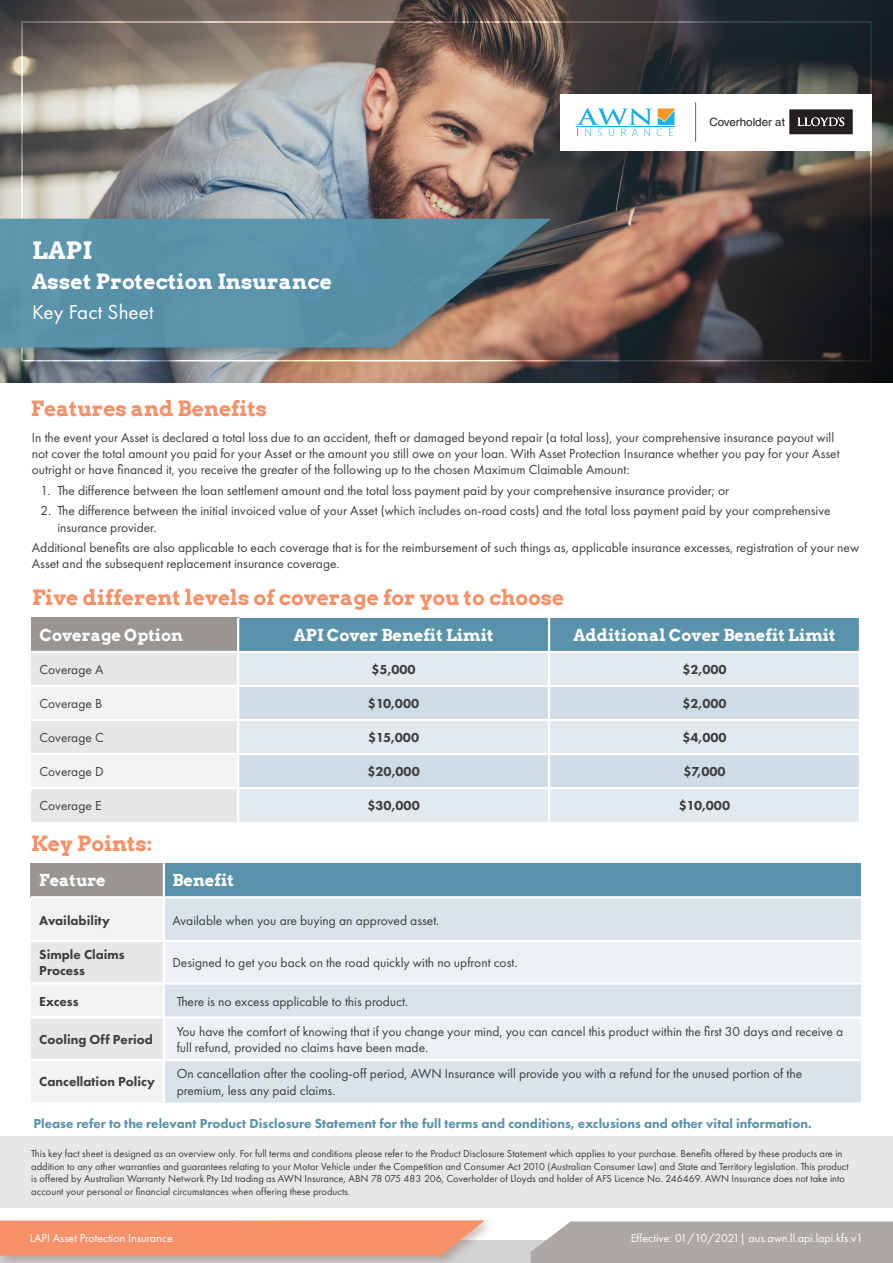
<style>
.page{position:relative;width:893px;height:1263px;background:#fff}
.page>*{position:absolute;margin:0;border:0;box-sizing:border-box;transform-origin:0 0}
.t1{font:700 24px "Arvo";color:#fff}
.t2{font:700 21px "Arvo";color:#f69169}
.t3{font:700 21px "Arvo";letter-spacing:.01em;color:#fff}
.t4{font:21px "Futura PT";letter-spacing:.01em;color:#fff}
.Component_Column_Tit{font:700 16.5px "Arvo";color:#fff}
.Component_Claim_Limi{font:13.5px/16.2px "Futura PT";color:#3e3e3f}
.Body_text_futura{font:800 13.5px/16.2px "Futura PT";color:#3e3e3f}
.t5{font:800 13.5px "Futura PT";color:#5893ab}
.Body_text_futura-2{font:13.5px "Futura PT";color:#3e3e3f}
.t6{font:12px "Futura PT";color:#fff}
.t7{font:11.4px "Helvetica LT Std";color:#231f20}
.t8{font:10.5px/12.6px "Futura PT";color:#3e3e3f}
</style>
<div class="page">
<div style="left:0;top:1241px;width:893px;height:22px;background:#d1d2d4"></div>
<div style="left:531px;top:1221px;width:362px;height:42px;background:#aba8a6"></div>
<div style="left:0;top:1136px;width:893px;height:72px;background:#e8e7e7"></div>
<img style="left:0;top:0;width:619px;height:383px">
<svg style="left:619px;top:0;width:274px;height:383px;background:#3d3736"></svg>
<svg style="left:31px;top:618px;width:828px;height:204px;background:#c4d3d9"></svg>
<svg style="left:239px;top:687px;width:620px;height:100px;background:#d6e0e8"></svg>
<hr style="left:237px;top:618px;width:2px;height:33px;background:#fff">
<hr style="left:548px;top:618px;width:2px;height:33px;background:#fff">
<hr style="left:237px;top:653px;width:2px;height:32px;background:#fff">
<hr style="left:548px;top:653px;width:2px;height:32px;background:#fff">
<hr style="left:237px;top:687px;width:2px;height:32px;background:#fff">
<hr style="left:548px;top:687px;width:2px;height:32px;background:#fff">
<hr style="left:237px;top:721px;width:2px;height:32px;background:#fff">
<hr style="left:548px;top:721px;width:2px;height:32px;background:#fff">
<hr style="left:237px;top:755px;width:2px;height:32px;background:#fff">
<hr style="left:548px;top:755px;width:2px;height:32px;background:#fff">
<hr style="left:237px;top:789px;width:2px;height:33px;background:#fff">
<hr style="left:548px;top:789px;width:2px;height:33px;background:#fff">
<hr style="left:31px;top:651px;width:207px;height:2px;background:#fff">
<hr style="left:238px;top:651px;width:311px;height:2px;background:#fff">
<hr style="left:549px;top:651px;width:312px;height:2px;background:#fff">
<hr style="left:31px;top:685px;width:207px;height:2px;background:#fff">
<hr style="left:238px;top:685px;width:311px;height:2px;background:#fff">
<hr style="left:549px;top:685px;width:312px;height:2px;background:#fff">
<hr style="left:31px;top:719px;width:207px;height:2px;background:#fff">
<hr style="left:238px;top:719px;width:311px;height:2px;background:#fff">
<hr style="left:549px;top:719px;width:312px;height:2px;background:#fff">
<hr style="left:31px;top:753px;width:207px;height:2px;background:#fff">
<hr style="left:238px;top:753px;width:311px;height:2px;background:#fff">
<hr style="left:549px;top:753px;width:312px;height:2px;background:#fff">
<hr style="left:31px;top:787px;width:207px;height:2px;background:#fff">
<hr style="left:238px;top:787px;width:311px;height:2px;background:#fff">
<hr style="left:549px;top:787px;width:312px;height:2px;background:#fff">
<div style="left:31px;top:863px;width:133px;height:34px;background:#989592"></div>
<div style="left:164px;top:863px;width:697px;height:34px;background:#5893ab"></div>
<div style="left:165px;top:898px;width:696px;height:204px;background:#d9e3e9"></div>
<svg style="left:31px;top:899px;width:132px;height:203px"></svg>
<svg style="left:165px;top:942px;width:696px;height:117px;background:#e6edf0"></svg>
<hr style="left:163px;top:863px;width:2px;height:33px;background:#fff">
<hr style="left:31px;top:940px;width:133px;height:2px;background:#fff">
<hr style="left:164px;top:940px;width:697px;height:2px;background:#fff">
<hr style="left:31px;top:1016px;width:133px;height:3px;background:#fff">
<hr style="left:164px;top:1016px;width:697px;height:3px;background:#fff">
<hr style="left:31px;top:1059px;width:133px;height:2px;background:#fff">
<hr style="left:164px;top:1059px;width:697px;height:2px;background:#fff">
<hr style="left:31px;top:982px;width:133px;height:2px;background:#fff">
<hr style="left:164px;top:982px;width:697px;height:2px;background:#fff">
<hr style="left:31px;top:896px;width:133px;height:2px;background:#fff">
<hr style="left:164px;top:896px;width:697px;height:2px;background:#fff">
<div style="left:0;top:1216px;width:496px;height:47px;background:#804931;opacity:.35"></div>
<svg style="left:0;top:1220px;width:485px;height:35px;background:#f4956f"></svg>
<div style="left:0;top:215px;width:562px;height:145px;background:#003a4b;opacity:.35"></div>
<svg style="left:0;top:219px;width:551px;height:128px;background:#628d9e"></svg>
<div style="left:561px;top:94px;width:311px;height:56px;background:#fff"></div>
<svg style="left:789px;top:109px;width:64px;height:25px;background:#3d393a"></svg>
<svg style="left:576px;top:108px;width:98px;height:28px"></svg>
<hr style="left:576px;top:126px;width:98px;height:1px;background:#21afe5">
<hr style="left:695px;top:102px;width:1px;height:40px;background:#666">
<p class="t1" style="left:32px;top:236px;width:61px">LAPI</p>
<p class="t3" style="left:32px;top:269px;width:301px">Asset Protection Insurance</p>
<p class="t4" style="left:32px;top:300px;width:123px">Key Fact Sheet</p>
<p class="t2" style="left:31px;top:395px;width:238px">Features and Benefits</p>
<p class="t7" style="left:709px;top:115px;width:77px">Coverholder at</p>
<p class="Component_Claim_Limi" style="left:32px;top:429px;width:809px">In the event your Asset is declared a total loss due to an accident, theft or damaged beyond repair (a total loss), your comprehensive insurance payout will not cover the total amount you paid for your Asset or the amount you still owe on your loan. With Asset Protection Insurance whether you pay for your Asset outright or have financed it, you receive the greater of the following up to the chosen Maximum Claimable Amount:</p>
<p class="Component_Claim_Limi" style="left:40px;top:482px;width:690px">1. The difference between the loan settlement amount and the total loss payment paid by your comprehensive insurance provider; or</p>
<p class="Component_Claim_Limi" style="left:57px;top:503px;width:775px;text-indent:-17px">2. The difference between the initial invoiced value of your Asset (which includes on-road costs) and the total loss payment paid by your comprehensive insurance provider.</p>
<p class="Component_Claim_Limi" style="left:32px;top:539px;width:829px">Additional benefits are also applicable to each coverage that is for the reimbursement of such things as, applicable insurance excesses, registration of your new<br>Asset and the subsequent replacement insurance coverage.</p>
<p class="t2" style="left:32px;top:584px;width:534px">Five different levels of coverage for you to choose</p>
<p class="Component_Column_Tit" style="left:40px;top:624px;width:145px">Coverage Option</p>
<p class="Component_Column_Tit" style="left:294px;top:624px;width:201px">API Cover Benefit Limit</p>
<p class="Component_Column_Tit" style="left:573px;top:624px;width:264px">Additional Cover Benefit Limit</p>
<p class="Body_text_futura-2" style="left:40px;top:662px;width:65px">Coverage A</p>
<p class="Body_text_futura" style="left:371px;top:661px;width:46px">$5,000</p>
<p class="Body_text_futura" style="left:682px;top:661px;width:46px">$2,000</p>
<p class="Body_text_futura-2" style="left:40px;top:696px;width:64px">Coverage B</p>
<p class="Body_text_futura" style="left:368px;top:695px;width:53px">$10,000</p>
<p class="Body_text_futura" style="left:682px;top:695px;width:46px">$2,000</p>
<p class="Body_text_futura-2" style="left:40px;top:730px;width:66px">Coverage C</p>
<p class="Body_text_futura" style="left:368px;top:729px;width:53px">$15,000</p>
<p class="Body_text_futura" style="left:682px;top:729px;width:46px">$4,000</p>
<p class="Body_text_futura-2" style="left:40px;top:764px;width:66px">Coverage D</p>
<p class="Body_text_futura" style="left:367px;top:763px;width:54px">$20,000</p>
<p class="Body_text_futura" style="left:683px;top:763px;width:44px">$7,000</p>
<p class="Body_text_futura-2" style="left:40px;top:798px;width:64px">Coverage E</p>
<p class="Body_text_futura" style="left:367px;top:797px;width:54px">$30,000</p>
<p class="Body_text_futura" style="left:679px;top:797px;width:53px">$10,000</p>
<p class="t2" style="left:31px;top:830px;width:123px">Key Points:</p>
<p class="Component_Column_Tit" style="left:39px;top:870px;width:68px">Feature</p>
<p class="Component_Column_Tit" style="left:172px;top:870px;width:63px">Benefit</p>
<p class="Body_text_futura" style="left:39px;top:912px;width:72px">Availability</p>
<p class="Component_Claim_Limi" style="left:172px;top:912px;width:268px">Available when you are buying an approved asset.</p>
<p class="Body_text_futura" style="left:39px;top:946px;width:87px">Simple Claims<br>Process</p>
<p class="Component_Claim_Limi" style="left:172px;top:955px;width:346px">Designed to get you back on the road quickly with no upfront cost.</p>
<p class="Body_text_futura" style="left:39px;top:993px;width:41px">Excess</p>
<p class="Component_Claim_Limi" style="left:177px;top:993px;width:233px">There is no excess applicable to this product.</p>
<p class="Body_text_futura" style="left:39px;top:1031px;width:115px">Cooling Off Period</p>
<p class="Component_Claim_Limi" style="left:177px;top:1023px;width:668px">You have the comfort of knowing that if you change your mind, you can cancel this product within the first 30 days and receive a full refund, provided no claims have been made.</p>
<p class="Body_text_futura" style="left:39px;top:1073px;width:117px">Cancellation Policy</p>
<p class="Component_Claim_Limi" style="left:177px;top:1066px;width:627px">On cancellation after the cooling-off period, AWN Insurance will provide you with a refund for the unused portion of the premium, less any paid claims.</p>
<p class="t5" style="left:34px;top:1115px;width:780px">Please refer to the relevant Product Disclosure Statement for the full terms and conditions, exclusions and other vital information.</p>
<p class="t8" style="left:31px;top:1147px;width:819px">This key fact sheet is designed as an overview only. For full terms and conditions please refer to the Product Disclosure Statement which applies to your purchase. Benefits offered by these products are in addition to any other warranties and guarantees relating to your Motor Vehicle under the Competition and Consumer Act 2010 (Australian Consumer Law) and State and Territory legislation. This product is offered by Australian Warranty Network Pty Ltd trading as AWN Insurance, ABN 78 075 483 206, Coverholder of Lloyds and holder of AFS Licence No. 246469. AWN Insurance does not take into account your personal or financial circumstances when offering these products.</p>
<p class="t6" style="left:30px;top:1230px;width:145px">LAPI Asset Protection Insurance</p>
<p class="t6" style="left:631px;top:1230px;width:234px">Effective: 01/10/2021| aus.awn.ll.api.lapi.kfs.v1</p>
</div>
